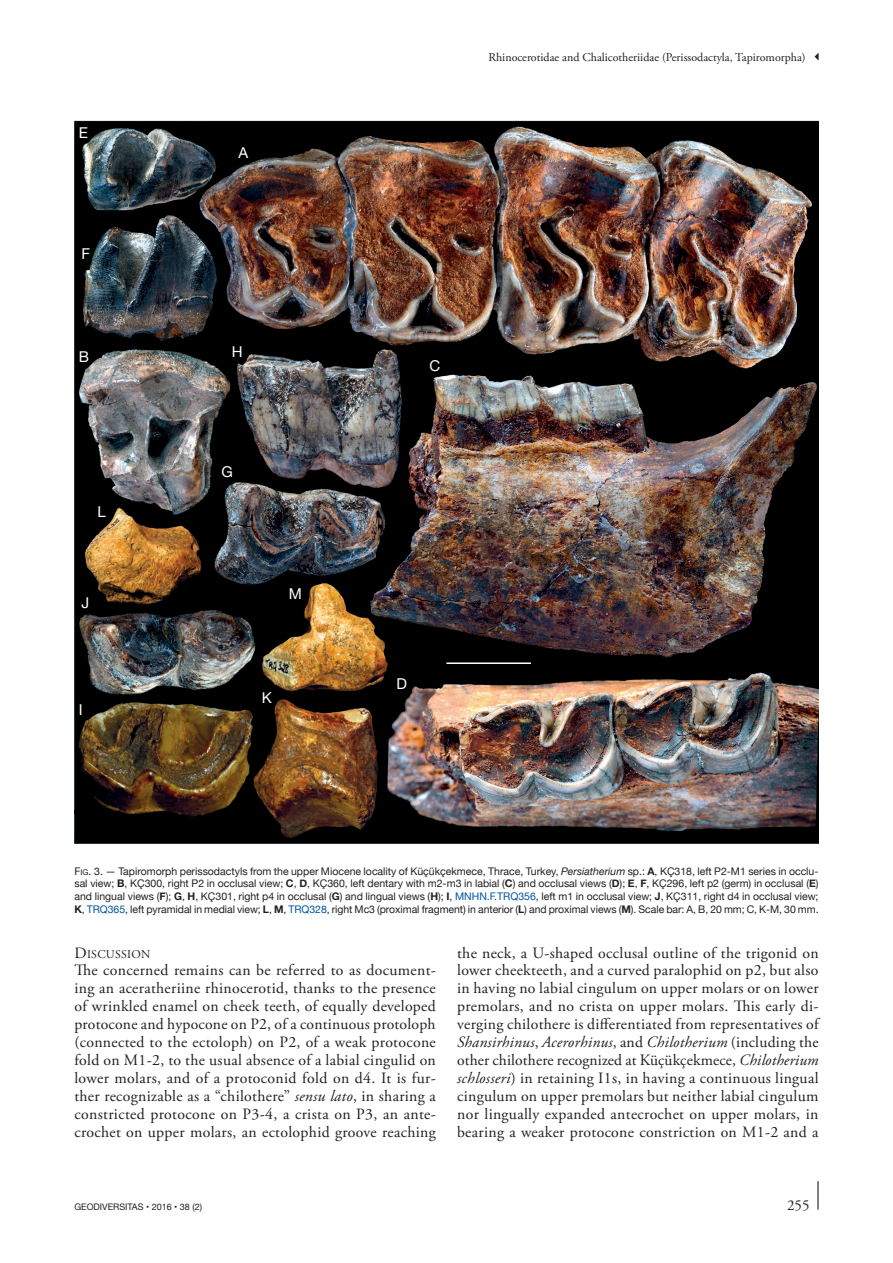
<style>
.page{position:relative;width:893px;height:1263px;background:#fff}
.page>*{position:absolute;margin:0;border:0;box-sizing:border-box;transform-origin:0 0}
.Texte_courant_1er_pa{font:15.75px/18px "Adobe Garamond Pro";letter-spacing:.02em;color:#231f20;text-align:justify}
.t1{font:15px "Helvetica Neue";color:#fff}
.t2{font:15px "Adobe Garamond Pro";color:#231f20}
.t3{font:12px "Adobe Garamond Pro";color:#231f20}
.Titre_2{font:11.85px "Adobe Garamond";letter-spacing:.025em;color:#231f20}
.t4{font:10.5px/12.8px "Helvetica Neue";letter-spacing:-.005em;color:#231f20;text-align:justify}
.t5{font:9px "Helvetica Neue";color:#231f20}
.s1{font-style:inherit}
.s2{font-size:7.8px}
.s3{font-style:italic}
.s4{font-weight:700}
.s5{color:#0154a6}
.s6{font-size:15.75px}
</style>
<div class="page">
<hr style="left:817px;top:1181px;width:2px;height:29px;background:#231f20">
<svg style="left:815px;top:53px;width:4px;height:8px"></svg>
<img style="left:74px;top:121px;width:744px;height:722px">
<hr style="left:446px;top:662px;width:85px;height:2px;background:#fff">
<p class="t1" style="left:79px;top:122px;width:11px">E</p>
<p class="t1" style="left:81px;top:243px;width:10px">F</p>
<p class="t1" style="left:238px;top:141px;width:11px">A</p>
<p class="t1" style="left:79px;top:345px;width:12px">B</p>
<p class="t1" style="left:232px;top:341px;width:12px">H</p>
<p class="t1" style="left:97px;top:501px;width:10px">L</p>
<p class="t1" style="left:81px;top:592px;width:9px">J</p>
<p class="t1" style="left:79px;top:699px;width:5px">I</p>
<p class="t1" style="left:221px;top:460px;width:13px">G</p>
<p class="t1" style="left:289px;top:583px;width:15px">M</p>
<p class="t1" style="left:262px;top:687px;width:12px">K</p>
<p class="t3" style="left:488px;top:50px;width:319px">Rhinocerotidae and Chalicotheriidae (Perissodactyla, Tapiromorpha)</p>
<p class="t1" style="left:429px;top:355px;width:12px">C</p>
<p class="t1" style="left:396px;top:673px;width:12px">D</p>
<p class="t4" style="left:74px;top:865px;width:746px"><span class="s1">F</span><span class="s2">ig</span><span class="s1">. 3</span>. — Tapiromorph perissodactyls from the upper Miocene locality of Küçükçekmece, Thrace, Turkey, <span class="s3">Persiatherium</span> sp.: <span class="s4">A</span>, KÇ318, left P2-M1 series in occlu&shy;sal view; <span class="s4">B</span>, KÇ300, right P2 in occlusal view; <span class="s4">C</span>, <span class="s4">D</span>, KÇ360, left dentary with m2-m3 in labial (<span class="s4">C</span>) and occlusal views (<span class="s4">D</span>); <span class="s4">E</span>, <span class="s4">F</span>, KÇ296, left p2 (germ) in occlusal (<span class="s4">E</span>) and lingual views (<span class="s4">F</span>); <span class="s4">G</span>, <span class="s4">H</span>, KÇ301, right p4 in occlusal (<span class="s4">G</span>) and lingual views (<span class="s4">H</span>); <span class="s4">I</span>, <span class="s5">MNHN.F.TRQ356</span>, left m1 in occlusal view; <span class="s4">J</span>, KÇ311, right d4 in occlusal view; <span class="s4">K</span>, <span class="s5">TRQ365</span>, left pyramidal in medial view; <span class="s4">L</span>, <span class="s4">M</span>, <span class="s5">TRQ328</span>, right Mc3 (proximal fragment) in anterior (<span class="s4">L</span>) and proximal views (<span class="s4">M</span>). Scale bar: A, B, 20 mm; C, K-M, 30 mm.</p>
<p class="Titre_2" style="left:74px;top:947px;width:78px"><span class="s6">D</span>ISCUSSION</p>
<p class="Texte_courant_1er_pa" style="left:74px;top:962px;width:363px">The concerned remains can be referred to as document&shy;ing an aceratheriine rhinocerotid, thanks to the presence of wrinkled enamel on cheek teeth, of equally developed protocone and hypocone on P2, of a continuous protoloph (connected to the ectoloph) on P2, of a weak protocone fold on M1-2, to the usual absence of a labial cingulid on lower molars, and of a protoconid fold on d4. It is fur&shy;ther recognizable as a “chilothere” <span class="s3">sensu lato</span>, in sharing a constricted protocone on P3-4, a crista on P3, an ante&shy;crochet on upper molars, an ectolophid groove reaching</p>
<p class="Texte_courant_1er_pa" style="left:457px;top:944px;width:363px">the neck, a U-shaped occlusal outline of the trigonid on lower cheekteeth, and a curved paralophid on p2, but also in having no labial cingulum on upper molars or on lower premolars, and no crista on upper molars. This early di&shy;verging chilothere is differentiated from representatives of <span class="s3">Shansirhinus</span>, <span class="s3">Acerorhinus</span>, and <span class="s3">Chilotherium</span> (including the other chilothere recognized at Küçükçekmece, <span class="s3">Chilotherium schlosseri</span>) in retaining I1s, in having a continuous lingual cingulum on upper premolars but neither labial cingulum nor lingually expanded antecrochet on upper molars, in bearing a weaker protocone constriction on M1-2 and a</p>
<p class="t5" style="left:74px;top:1200px;width:129px">GEODIVERSITAS • 2016 • 38 (2)</p>
<p class="t2" style="left:787px;top:1196px;width:24px">255</p>
</div>
